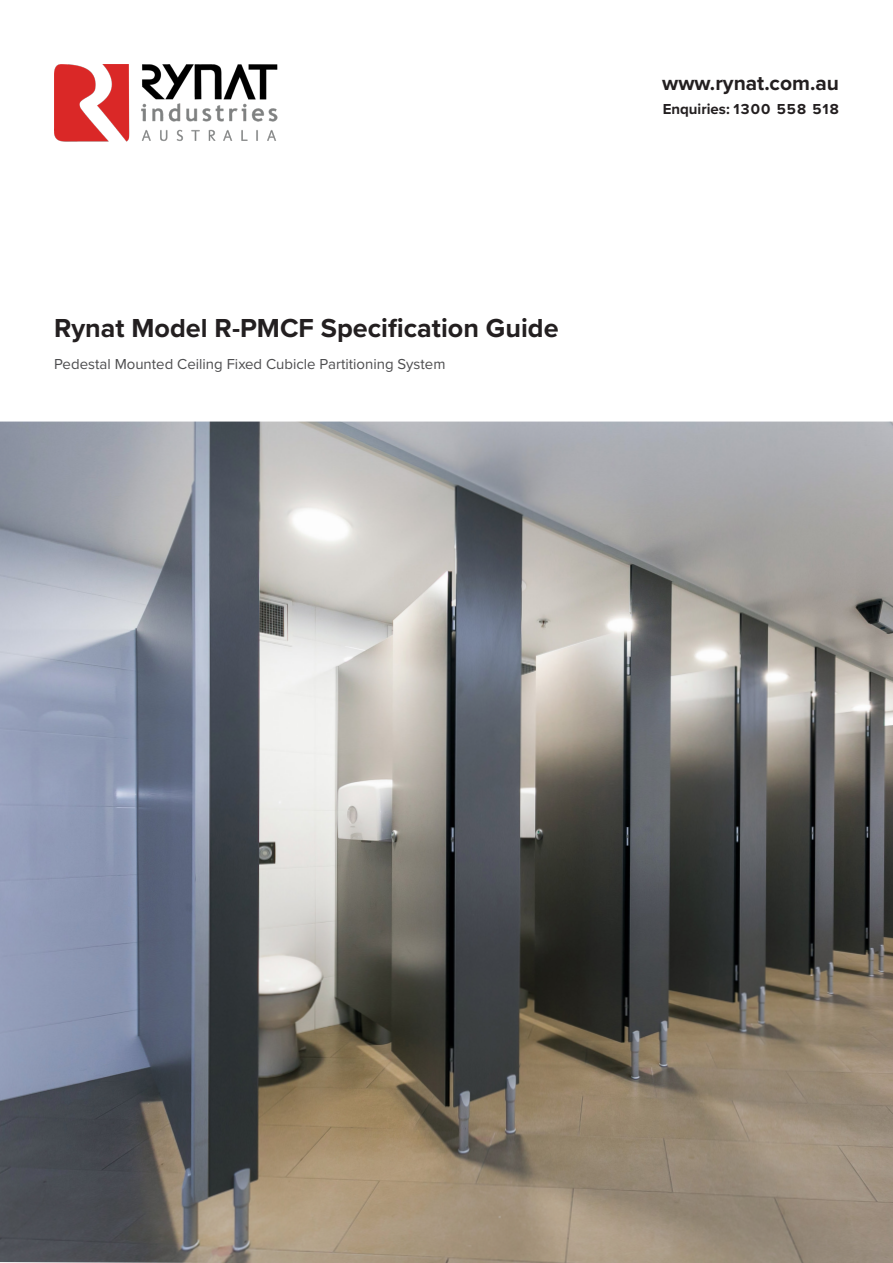
<style>
.page{position:relative;width:893px;height:1263px;background:#fff}
.page>*{position:absolute;margin:0;border:0;box-sizing:border-box;transform-origin:0 0}
.t1{font:700 27px "Proxima Nova";color:#231f20}
.t2{font:700 21px "Proxima Nova";color:#231f20}
.t3{font:15px "Proxima Nova";color:#4d4d4f}
.t4{font:700 15px "Proxima Nova";color:#231f20}
</style>
<div class="page">
<img style="left:0;top:422px;width:893px;height:841px">
<img style="left:54px;top:65px;width:224px;height:77px">
<p class="t1" style="left:54px;top:308px;width:506px">Rynat Model R-PMCF Specification Guide</p>
<p class="t3" style="left:54px;top:353px;width:393px">Pedestal Mounted Ceiling Fixed Cubicle Partitioning System</p>
<p class="t2" style="left:662px;top:68px;width:178px">www.rynat.com.au</p>
<p class="t4" style="left:663px;top:98px;width:178px">Enquiries: 1300 558 518</p>
</div>
